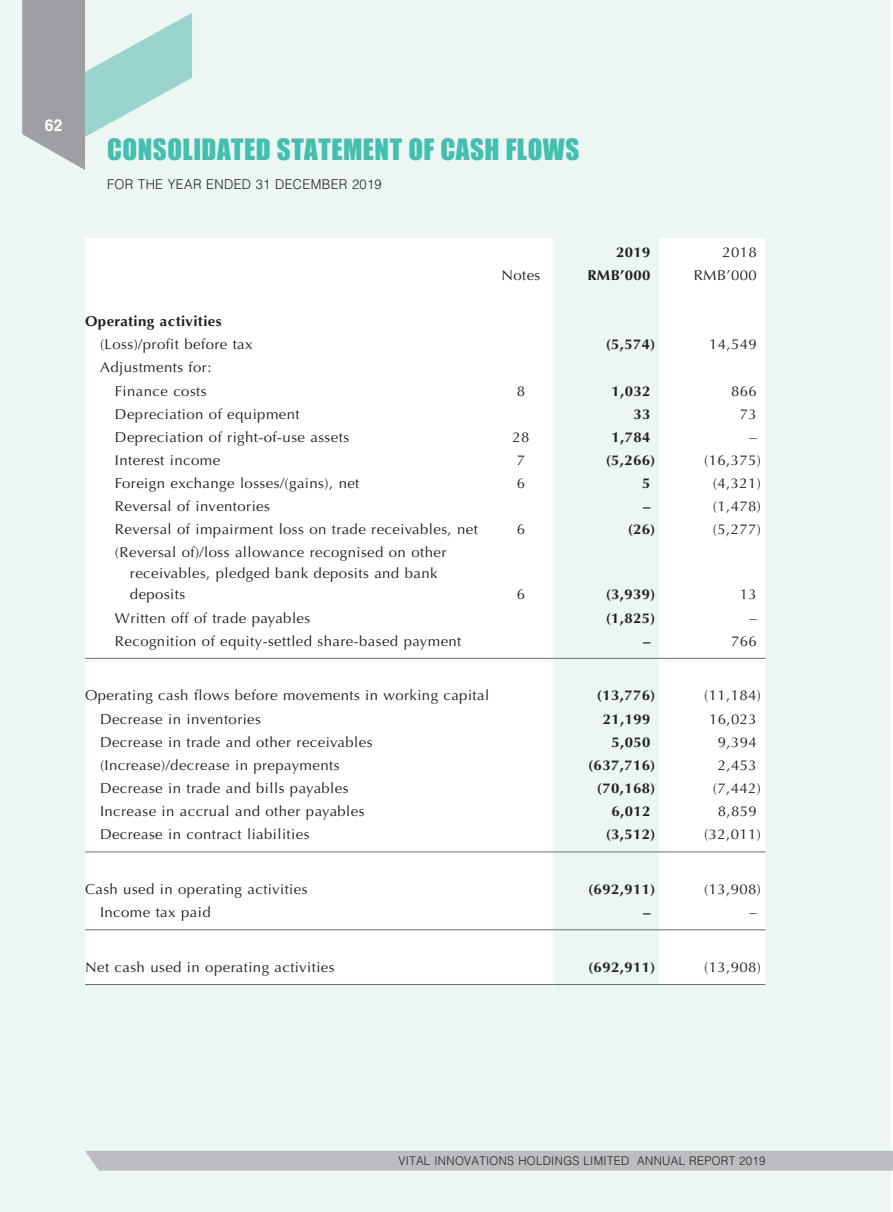
<style>
.page{position:relative;width:893px;height:1212px;background:#fff}
.page>*{position:absolute;margin:0;border:0;box-sizing:border-box;transform-origin:0 0}
.t1{font:27px "Impact";letter-spacing:.02em;color:#42bfae}
.t2{font:700 16.5px "Helvetica LT Std";color:#fff;scale:.95 1}
._50_Table_txt{font:14.25px/21px "Optima LT Std";letter-spacing:.03em;color:#231f20;scale:1.05 1}
._50_Table_txt-2{font:700 14.25px "Optima LT Std";letter-spacing:.03em;color:#231f20;scale:1.05 1}
.t3{font:300 13.5px "Helvetica LT Std";letter-spacing:.03em;color:#231f20;scale:.95 1}
.t4{font:300 12px "Helvetica LT Std";letter-spacing:.03em;color:#231f20;scale:.95 1}
</style>
<div class="page">
<div style="left:0;top:0;width:891px;height:1212px;background:#ecf7f5"></div>
<div style="left:85px;top:1151px;width:808px;height:19px;background:#bcbdc0"></div>
<svg style="left:22px;top:0;width:170px;height:170px"></svg>
<svg style="left:85px;top:238px;width:680px;height:746px;fill:#fff"></svg>
<hr style="left:85px;top:658px;width:404px;height:1px;background:#6c6d70">
<hr style="left:489px;top:658px;width:64px;height:1px;background:#6c6d70">
<hr style="left:553px;top:658px;width:106px;height:1px;background:#6c6d70">
<hr style="left:659px;top:658px;width:106px;height:1px;background:#6c6d70">
<hr style="left:85px;top:851px;width:404px;height:1px;background:#6c6d70">
<hr style="left:489px;top:851px;width:64px;height:1px;background:#6c6d70">
<hr style="left:553px;top:851px;width:106px;height:1px;background:#6c6d70">
<hr style="left:659px;top:851px;width:106px;height:1px;background:#6c6d70">
<hr style="left:85px;top:929px;width:404px;height:1px;background:#6c6d70">
<hr style="left:489px;top:929px;width:64px;height:1px;background:#6c6d70">
<hr style="left:553px;top:929px;width:106px;height:1px;background:#6c6d70">
<hr style="left:659px;top:929px;width:106px;height:1px;background:#6c6d70">
<hr style="left:85px;top:984px;width:404px;height:1px;background:#6c6d70">
<hr style="left:489px;top:984px;width:64px;height:1px;background:#6c6d70">
<hr style="left:553px;top:984px;width:106px;height:1px;background:#6c6d70">
<hr style="left:659px;top:984px;width:106px;height:1px;background:#6c6d70">
<p class="t2" style="left:45px;top:115px;width:20px">62</p>
<h1 class="t1" style="left:107px;top:128px;width:474px">CONSOLIDATED STATEMENT OF CASH FLOWS</h1>
<p class="t3" style="left:107px;top:176px;width:290px">FOR THE YEAR ENDED 31 DECEMBER 2019</p>
<p class="_50_Table_txt-2" style="left:616px;top:244px;width:34px">2019</p>
<p class="_50_Table_txt" style="left:722px;top:242px;width:34px">2018</p>
<p class="_50_Table_txt" style="left:501px;top:265px;width:39px">Notes</p>
<p class="_50_Table_txt-2" style="left:587px;top:267px;width:62px">RMB’000</p>
<p class="_50_Table_txt" style="left:694px;top:265px;width:62px">RMB’000</p>
<p class="_50_Table_txt-2" style="left:85px;top:313px;width:132px">Operating activities</p>
<p class="_50_Table_txt" style="left:100px;top:334px;width:147px">(Loss)/profit before tax</p>
<p class="_50_Table_txt-2" style="left:606px;top:336px;width:49px">(5,574)</p>
<p class="_50_Table_txt" style="left:709px;top:334px;width:47px">14,549</p>
<p class="_50_Table_txt" style="left:100px;top:357px;width:108px">Adjustments for:</p>
<p class="_50_Table_txt" style="left:115px;top:380px;width:89px">Finance costs</p>
<p class="_50_Table_txt" style="left:517px;top:380px;width:9px">8</p>
<p class="_50_Table_txt-2" style="left:611px;top:382px;width:39px">1,032</p>
<p class="_50_Table_txt" style="left:731px;top:380px;width:26px">866</p>
<p class="_50_Table_txt" style="left:115px;top:403px;width:177px">Depreciation of equipment</p>
<p class="_50_Table_txt-2" style="left:633px;top:405px;width:18px">33</p>
<p class="_50_Table_txt" style="left:740px;top:403px;width:18px">73</p>
<p class="_50_Table_txt" style="left:115px;top:427px;width:225px">Depreciation of right-of-use assets</p>
<p class="_50_Table_txt" style="left:512px;top:427px;width:18px">28</p>
<p class="_50_Table_txt-2" style="left:611px;top:429px;width:39px">1,784</p>
<p class="_50_Table_txt" style="left:749px;top:427px;width:9px">–</p>
<p class="_50_Table_txt" style="left:115px;top:450px;width:102px">Interest income</p>
<p class="_50_Table_txt" style="left:517px;top:450px;width:9px">7</p>
<p class="_50_Table_txt-2" style="left:606px;top:452px;width:49px">(5,266)</p>
<p class="_50_Table_txt" style="left:704px;top:450px;width:56px">(16,375)</p>
<p class="_50_Table_txt" style="left:115px;top:473px;width:234px">Foreign exchange losses/(gains), net</p>
<p class="_50_Table_txt" style="left:517px;top:473px;width:9px">6</p>
<p class="_50_Table_txt-2" style="left:642px;top:475px;width:9px">5</p>
<p class="_50_Table_txt" style="left:713px;top:473px;width:47px">(4,321)</p>
<p class="_50_Table_txt" style="left:115px;top:496px;width:149px">Reversal of inventories</p>
<p class="_50_Table_txt-2" style="left:643px;top:498px;width:9px">–</p>
<p class="_50_Table_txt" style="left:713px;top:496px;width:47px">(1,478)</p>
<p class="_50_Table_txt" style="left:115px;top:519px;width:347px">Reversal of impairment loss on trade receivables, net</p>
<p class="_50_Table_txt" style="left:517px;top:519px;width:9px">6</p>
<p class="_50_Table_txt-2" style="left:628px;top:521px;width:28px">(26)</p>
<p class="_50_Table_txt" style="left:713px;top:519px;width:47px">(5,277)</p>
<p class="_50_Table_txt" style="left:130px;top:542px;width:303px;text-indent:-15px">(Reversal of)/loss allowance recognised on other receivables, pledged bank deposits and bank deposits</p>
<p class="_50_Table_txt" style="left:517px;top:584px;width:9px">6</p>
<p class="_50_Table_txt-2" style="left:606px;top:586px;width:49px">(3,939)</p>
<p class="_50_Table_txt" style="left:740px;top:584px;width:18px">13</p>
<p class="_50_Table_txt" style="left:115px;top:607px;width:188px">Written off of trade payables</p>
<p class="_50_Table_txt-2" style="left:606px;top:609px;width:49px">(1,825)</p>
<p class="_50_Table_txt" style="left:749px;top:607px;width:9px">–</p>
<p class="_50_Table_txt" style="left:115px;top:630px;width:331px">Recognition of equity-settled share-based payment</p>
<p class="_50_Table_txt-2" style="left:643px;top:632px;width:9px">–</p>
<p class="_50_Table_txt" style="left:731px;top:630px;width:26px">766</p>
<p class="_50_Table_txt" style="left:85px;top:685px;width:386px">Operating cash flows before movements in working capital</p>
<p class="_50_Table_txt-2" style="left:597px;top:687px;width:57px">(13,776)</p>
<p class="_50_Table_txt" style="left:704px;top:685px;width:56px">(11,184)</p>
<p class="_50_Table_txt" style="left:100px;top:708px;width:155px">Decrease in inventories</p>
<p class="_50_Table_txt-2" style="left:603px;top:710px;width:47px">21,199</p>
<p class="_50_Table_txt" style="left:709px;top:708px;width:47px">16,023</p>
<p class="_50_Table_txt" style="left:100px;top:731px;width:261px">Decrease in trade and other receivables</p>
<p class="_50_Table_txt-2" style="left:611px;top:733px;width:39px">5,050</p>
<p class="_50_Table_txt" style="left:718px;top:731px;width:39px">9,394</p>
<p class="_50_Table_txt" style="left:100px;top:755px;width:230px">(Increase)/decrease in prepayments</p>
<p class="_50_Table_txt-2" style="left:588px;top:757px;width:66px">(637,716)</p>
<p class="_50_Table_txt" style="left:718px;top:755px;width:39px">2,453</p>
<p class="_50_Table_txt" style="left:100px;top:778px;width:238px">Decrease in trade and bills payables</p>
<p class="_50_Table_txt-2" style="left:597px;top:780px;width:57px">(70,168)</p>
<p class="_50_Table_txt" style="left:713px;top:778px;width:47px">(7,442)</p>
<p class="_50_Table_txt" style="left:100px;top:801px;width:253px">Increase in accrual and other payables</p>
<p class="_50_Table_txt-2" style="left:611px;top:803px;width:39px">6,012</p>
<p class="_50_Table_txt" style="left:718px;top:801px;width:39px">8,859</p>
<p class="_50_Table_txt" style="left:100px;top:824px;width:201px">Decrease in contract liabilities</p>
<p class="_50_Table_txt-2" style="left:606px;top:826px;width:49px">(3,512)</p>
<p class="_50_Table_txt" style="left:704px;top:824px;width:56px">(32,011)</p>
<p class="_50_Table_txt" style="left:85px;top:879px;width:213px">Cash used in operating activities</p>
<p class="_50_Table_txt-2" style="left:588px;top:881px;width:66px">(692,911)</p>
<p class="_50_Table_txt" style="left:704px;top:879px;width:56px">(13,908)</p>
<p class="_50_Table_txt" style="left:100px;top:902px;width:107px">Income tax paid</p>
<p class="_50_Table_txt-2" style="left:643px;top:904px;width:9px">–</p>
<p class="_50_Table_txt" style="left:749px;top:902px;width:9px">–</p>
<p class="_50_Table_txt" style="left:85px;top:957px;width:239px">Net cash used in operating activities</p>
<p class="_50_Table_txt-2" style="left:588px;top:959px;width:66px">(692,911)</p>
<p class="_50_Table_txt" style="left:704px;top:957px;width:56px">(13,908)</p>
<p class="t4" style="left:399px;top:1153px;width:388px">VITAL INNOVATIONS HOLDINGS LIMITED ANNUAL REPORT 2019</p>
</div>
